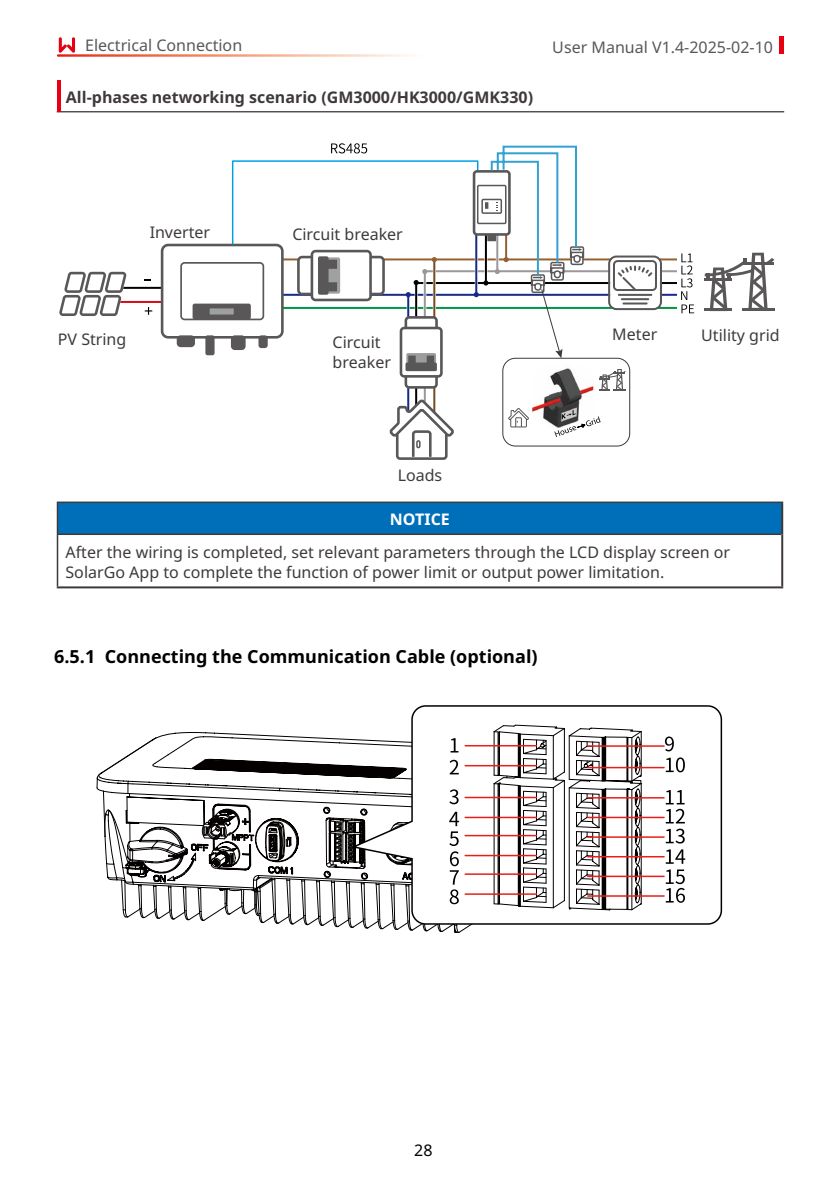
<style>
.page{position:relative;width:840px;height:1191px;background:#fff}
.page>*{position:absolute;margin:0;border:0;box-sizing:border-box;transform-origin:0 0}
.t1{font:700 18px "Noto Sans";color:#000}
.t2{font:16px/20px "Noto Sans";color:#3e3a39}
.t3{font:700 16px "Noto Sans";color:#3e3a39}
.t4{font:16px "Noto Sans";color:#595757}
.t5{font:700 16px "Noto Sans";color:#fff}
.t6{font:16px "Noto Sans";color:#000}
</style>
<div class="page">
<svg style="left:779px;top:36px;width:3px;height:18px"></svg>
<svg style="left:59px;top:37px;width:16px;height:16px"></svg>
<div style="left:57px;top:502px;width:724px;height:32px;background:#006fba"></div>
<hr style="left:57px;top:501px;width:725px;height:2px;background:#3e3a39">
<hr style="left:57px;top:503px;width:1px;height:30px;background:#3e3a39">
<hr style="left:57px;top:533px;width:723px;height:2px;background:#3e3a39">
<hr style="left:57px;top:535px;width:1px;height:51px;background:#3e3a39">
<hr style="left:780px;top:503px;width:2px;height:31px;background:#3e3a39">
<hr style="left:780px;top:534px;width:2px;height:52px;background:#3e3a39">
<hr style="left:57px;top:586px;width:725px;height:2px;background:#3e3a39">
<hr style="left:57px;top:111px;width:726px;height:1px;background:#000">
<hr style="left:57px;top:81px;width:4px;height:31px;background:#e60012">
<hr style="left:119px;top:301px;width:46px;height:2px;background:#d80c18">
<hr style="left:119px;top:287px;width:46px;height:2px;background:#040000">
<svg style="left:145px;top:279px;width:6px;height:2px"></svg>
<svg style="left:145px;top:307px;width:7px;height:8px"></svg>
<hr style="left:195px;top:294px;width:481px;height:2px;background:#172a88">
<hr style="left:195px;top:307px;width:481px;height:2px;background:#094">
<hr style="left:416px;top:282px;width:260px;height:2px;background:#040000">
<hr style="left:424px;top:270px;width:252px;height:2px;background:#9a9899">
<hr style="left:195px;top:258px;width:481px;height:2px;background:#956134">
<svg style="left:681px;top:253px;width:12px;height:60px"></svg>
<svg style="left:704px;top:253px;width:70px;height:58px"></svg>
<svg style="left:59px;top:272px;width:68px;height:44px"></svg>
<div style="left:162px;top:245px;width:120px;height:92px;background:#fff;border-radius:6px"></div>
<div style="left:161px;top:244px;width:122px;height:94px;border:3px solid #595757;border-radius:6px"></div>
<div style="left:192px;top:303px;width:59px;height:16px;background:#595757;border-radius:2px"></div>
<div style="left:209px;top:308px;width:24px;height:6px;background:#9fa0a0"></div>
<div style="left:177px;top:335px;width:18px;height:12px;background:#595757;border-radius:4px"></div>
<div style="left:205px;top:335px;width:9px;height:20px;background:#595757;border-radius:2px"></div>
<div style="left:180px;top:262px;width:84px;height:58px;border:2px solid #595757;border-radius:4px"></div>
<div style="left:502px;top:358px;width:128px;height:88px;border:1px solid #3e3a39;border-radius:13px"></div>
<svg style="left:599px;top:369px;width:26px;height:21px"></svg>
<svg style="left:508px;top:408px;width:20px;height:19px"></svg>
<img style="left:532px;top:386px;width:61px;height:40px">
<svg style="left:554px;top:410px;width:46px;height:27px"></svg>
<hr style="left:407px;top:295px;width:2px;height:120px;background:#172a88">
<hr style="left:433px;top:259px;width:2px;height:157px;background:#744b23">
<hr style="left:423px;top:271px;width:2px;height:131px;background:#9a9899">
<hr style="left:415px;top:281px;width:2px;height:137px;background:#000">
<svg style="left:389px;top:397px;width:65px;height:63px"></svg>
<svg style="left:607px;top:255px;width:54px;height:55px"></svg>
<svg style="left:231px;top:143px;width:353px;height:246px"></svg>
<svg style="left:411px;top:705px;width:311px;height:220px"></svg>
<hr style="left:587px;top:745px;width:76px;height:2px;background:#e71f18">
<hr style="left:587px;top:767px;width:76px;height:1px;background:#e71f18">
<hr style="left:587px;top:797px;width:76px;height:1px;background:#e71f18">
<hr style="left:587px;top:816px;width:76px;height:2px;background:#e71f18">
<hr style="left:587px;top:836px;width:76px;height:2px;background:#e71f18">
<hr style="left:587px;top:856px;width:76px;height:1px;background:#e71f18">
<hr style="left:587px;top:875px;width:76px;height:2px;background:#e71f18">
<hr style="left:587px;top:895px;width:76px;height:1px;background:#e71f18">
<svg style="left:96px;top:724px;width:546px;height:209px"></svg>
<svg style="left:664px;top:736px;width:9px;height:15px"></svg>
<svg style="left:665px;top:757px;width:19px;height:15px"></svg>
<svg style="left:665px;top:790px;width:19px;height:53px"></svg>
<svg style="left:665px;top:849px;width:19px;height:14px"></svg>
<svg style="left:665px;top:869px;width:19px;height:33px"></svg>
<p class="t4" style="left:85px;top:34px;width:158px">Electrical Connection</p>
<p class="t4" style="left:552px;top:36px;width:222px">User Manual V1.4-2025-02-10</p>
<p class="t3" style="left:66px;top:86px;width:468px">All-phases networking scenario (GM3000/HK3000/GMK330)</p>
<p class="t2" style="left:149px;top:222px;width:62px">Inverter</p>
<p class="t2" style="left:292px;top:225px;width:112px">Circuit breaker</p>
<p class="t2" style="left:612px;top:324px;width:46px">Meter</p>
<p class="t2" style="left:58px;top:330px;width:70px">PV String</p>
<p class="t2" style="left:700px;top:325px;width:80px">Utility grid</p>
<p class="t2" style="left:332px;top:333px;width:60px">Circuit breaker</p>
<p class="t2" style="left:397px;top:465px;width:46px">Loads</p>
<p class="t5" style="left:389px;top:508px;width:61px">NOTICE</p>
<p class="t2" style="left:65px;top:542px;width:665px">After the wiring is completed, set relevant parameters through the LCD display screen or<br>SolarGo App to complete the function of power limit or output power limitation.</p>
<p class="t1" style="left:54px;top:643px;width:484px">6.5.1 Connecting the Communication Cable (optional)</p>
<p class="t6" style="left:414px;top:1139px;width:20px">28</p>
</div>
